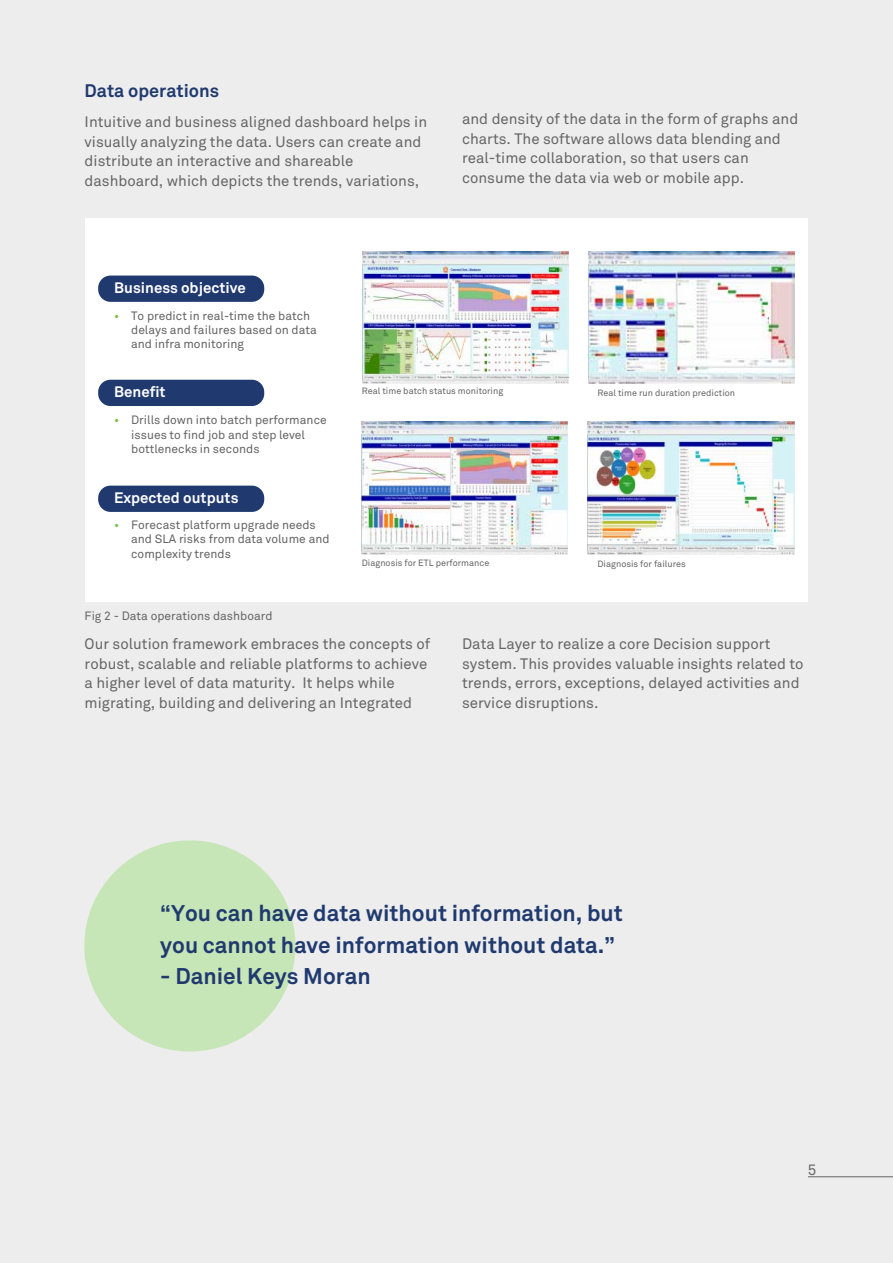
<style>
.page{position:relative;width:893px;height:1263px;background:#ededed}
.page>*{position:absolute;margin:0;border:0;box-sizing:border-box;transform-origin:0 0}
.t1{font:700 22.5px/31.5px "Wipro Akkurat";color:#203a6f}
.t2{font:700 18px "Wipro Akkurat";color:#203a6f}
.t3{font:15px/19.5px "Wipro Akkurat";color:#656565}
.t4{font:700 15px "Wipro Akkurat";color:#fff}
.t5{font:12px/14.4px "Wipro Akkurat";letter-spacing:.005em;color:#646363}
.t6{font:12px "Wipro Akkurat";color:#656565}
.t7{font:9px "Wipro Akkurat";color:#646363}
.s1{color:#72c04b}
</style>
<div class="page">
<div style="left:85px;top:219px;width:723px;height:383px;background:#fff"></div>
<img style="left:362px;top:251px;width:206px;height:133px">
<img style="left:589px;top:251px;width:206px;height:132px">
<img style="left:362px;top:422px;width:206px;height:132px">
<img style="left:588px;top:422px;width:206px;height:132px">
<div style="left:98px;top:276px;width:166px;height:26px;background:#203a6f;border-radius:12px"></div>
<div style="left:98px;top:380px;width:166px;height:26px;background:#203a6f;border-radius:12px"></div>
<div style="left:98px;top:486px;width:166px;height:26px;background:#203a6f;border-radius:12px"></div>
<hr style="left:808px;top:1176px;width:85px;height:1px;background:#656565">
<div style="left:84px;top:840px;width:211px;height:211px;background:#c7e6b7;border-radius:50%"></div>
<p class="t2" style="left:85px;top:80px;width:136px">Data operations</p>
<p class="t3" style="left:85px;top:112px;width:344px">Intuitive and business aligned dashboard helps in visually analyzing the data. Users can create and distribute an interactive and shareable dashboard, which depicts the trends, variations,</p>
<p class="t3" style="left:462px;top:109px;width:338px">and density of the data in the form of graphs and charts. The software allows data blending and real-time collaboration, so that users can consume the data via web or mobile app.</p>
<p class="t4" style="left:114px;top:279px;width:133px">Business objective</p>
<p class="t5" style="left:131px;top:308px;width:187px;text-indent:-17px"><span class="s1">•</span> To predict in real-time the batch delays and failures based on data and infra monitoring</p>
<p class="t4" style="left:114px;top:383px;width:53px">Benefit</p>
<p class="t5" style="left:131px;top:413px;width:197px;text-indent:-17px"><span class="s1">•</span> Drills down into batch performance issues to find job and step level bottlenecks in seconds</p>
<p class="t4" style="left:114px;top:489px;width:126px">Expected outputs</p>
<p class="t5" style="left:131px;top:517px;width:200px;text-indent:-17px"><span class="s1">•</span> Forecast platform upgrade needs and SLA risks from data volume and complexity trends</p>
<p class="t6" style="left:85px;top:609px;width:189px">Fig 2 - Data operations dashboard</p>
<p class="t7" style="left:362px;top:386px;width:143px">Real time batch status monitoring</p>
<p class="t7" style="left:598px;top:387px;width:139px">Real time run duration prediction</p>
<p class="t7" style="left:362px;top:557px;width:129px">Diagnosis for ETL performance</p>
<p class="t7" style="left:598px;top:559px;width:90px">Diagnosis for failures</p>
<p class="t3" style="left:85px;top:634px;width:347px">Our solution framework embraces the concepts of robust, scalable and reliable platforms to achieve a higher level of data maturity. It helps while migrating, building and delivering an Integrated</p>
<p class="t3" style="left:462px;top:634px;width:343px">Data Layer to realize a core Decision support system. This provides valuable insights related to trends, errors, exceptions, delayed activities and service disruptions.</p>
<h1 class="t1" style="left:160px;top:897px;width:464px">“You can have data without information, but you cannot have information without data.”</h1>
<h1 class="t1" style="left:160px;top:960px;width:212px">- Daniel Keys Moran</h1>
<p class="t3" style="left:808px;top:1160px;width:10px">5</p>
</div>
